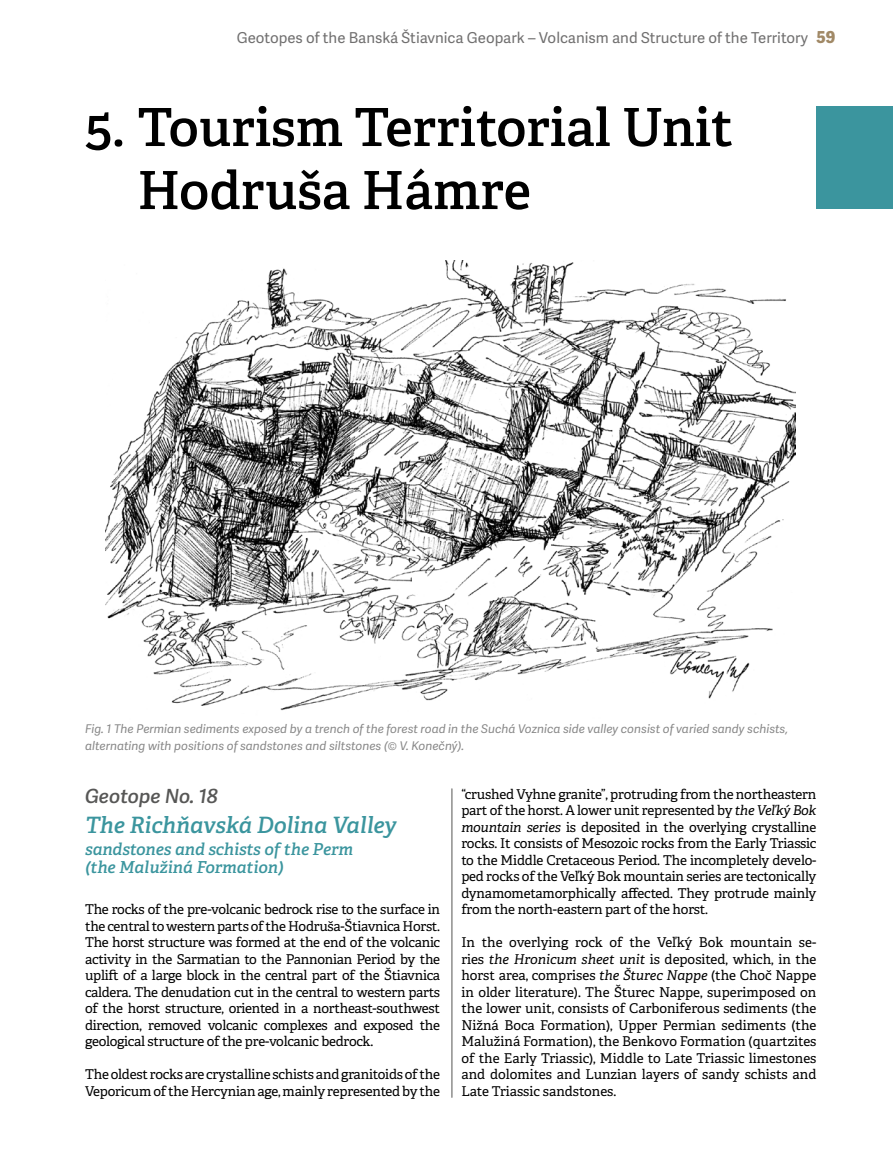
<style>
.page{position:relative;width:893px;height:1170px;background:#fff}
.page>*{position:absolute;margin:0;border:0;box-sizing:border-box;transform-origin:0 0}
.t1{font:600 52.5px/63px "Adelle";color:#000}
.t2{font:italic 600 22.5px "Adelle";color:#3b959e}
.t3{font:italic 600 19.5px "Adelle Sans";color:#575756}
.t4{font:italic 600 16.5px/18px "Adelle";color:#3b959e}
.t5{font:15px "Adelle Sans";color:#706f6f}
.t6{font:13.5px/16.5px "Adelle";letter-spacing:-.015em;color:#000;text-align:justify}
.t7{font:italic 12px/16.5px "Adelle Sans";color:#878787}
.s1{font-weight:800;font-size:16.5px;color:#a18966}
.s2{font-style:italic}
</style>
<div class="page">
<hr style="left:452px;top:788px;width:1px;height:309px;background:#9d9d9c">
<hr style="left:451px;top:788px;width:1px;height:309px;background:#9d9d9c">
<img style="left:106px;top:260px;width:690px;height:451px">
<div style="left:816px;top:106px;width:77px;height:102px;background:#3b959e"></div>
<p class="t5" style="left:237px;top:29px;width:600px">Geotopes of the Banská Štiavnica Geopark – Volcanism and Structure of the Territory <span class="s1">59</span></p>
<h1 class="t1" style="left:138px;top:96px;width:597px;text-indent:-52px">5. Tourism Territorial Unit<br>Hodruša Hámre</h1>
<p class="t7" style="left:85px;top:721px;width:705px">Fig. 1 The Permian sediments exposed by a trench of the forest road in the Suchá Voznica side valley consist of varied sandy schists, alternating with positions of sandstones and siltstones (© V. Konečný).</p>
<h3 class="t3" style="left:85px;top:785px;width:134px">Geotope No. 18</h3>
<h2 class="t2" style="left:85px;top:810px;width:313px">The Richňavská Dolina Valley</h2>
<p class="t4" style="left:85px;top:840px;width:270px">sandstones and schists of the Perm (the Malužiná Formation)</p>
<p class="t6" style="left:85px;top:901px;width:357px">The rocks of the pre-volcanic bedrock rise to the surface in the central to western parts of the Hodruša-Štiavnica Horst.<br>The horst structure was formed at the end of the volcanic activity in the Sarmatian to the Pannonian Period by the uplift of a large block in the central part of the Štiavnica caldera. The denudation cut in the central to western parts of the horst structure, oriented in a northeast-southwest direction, removed volcanic complexes and exposed the geological structure of the pre-volcanic bedrock.</p>
<p class="t6" style="left:85px;top:1066px;width:357px">The oldest rocks are crystalline schists and granitoids of the<br>Veporicum of the Hercynian age, mainly represented by the</p>
<p class="t6" style="left:461px;top:785px;width:357px">“crushed Vyhne granite”, protruding from the northeastern part of the horst. A lower unit represented by <span class="s2">the Veľký Bok mountain series</span> is deposited in the overlying crystalline rocks. It consists of Mesozoic rocks from the Early Triassic to the Middle Cretaceous Period. The incompletely develo&shy;ped rocks of the Veľký Bok mountain series are tectonically dynamometamorphically affected. They protrude mainly from the north-eastern part of the horst.</p>
<p class="t6" style="left:461px;top:934px;width:357px">In the overlying rock of the Veľký Bok mountain se&shy;ries <span class="s2">the Hronicum sheet unit</span> is deposited, which, in the horst area, comprises <span class="s2">the Šturec Nappe</span> (the Choč Nappe in older literature). The Šturec Nappe, superimposed on the lower unit, consists of Carboniferous sediments (the Nižná Boca Formation), Upper Permian sediments (the Malužiná Formation), the Benkovo Formation (quartzites of the Early Triassic), Middle to Late Triassic limestones and dolomites and Lunzian layers of sandy schists and Late Triassic sandstones.</p>
</div>
